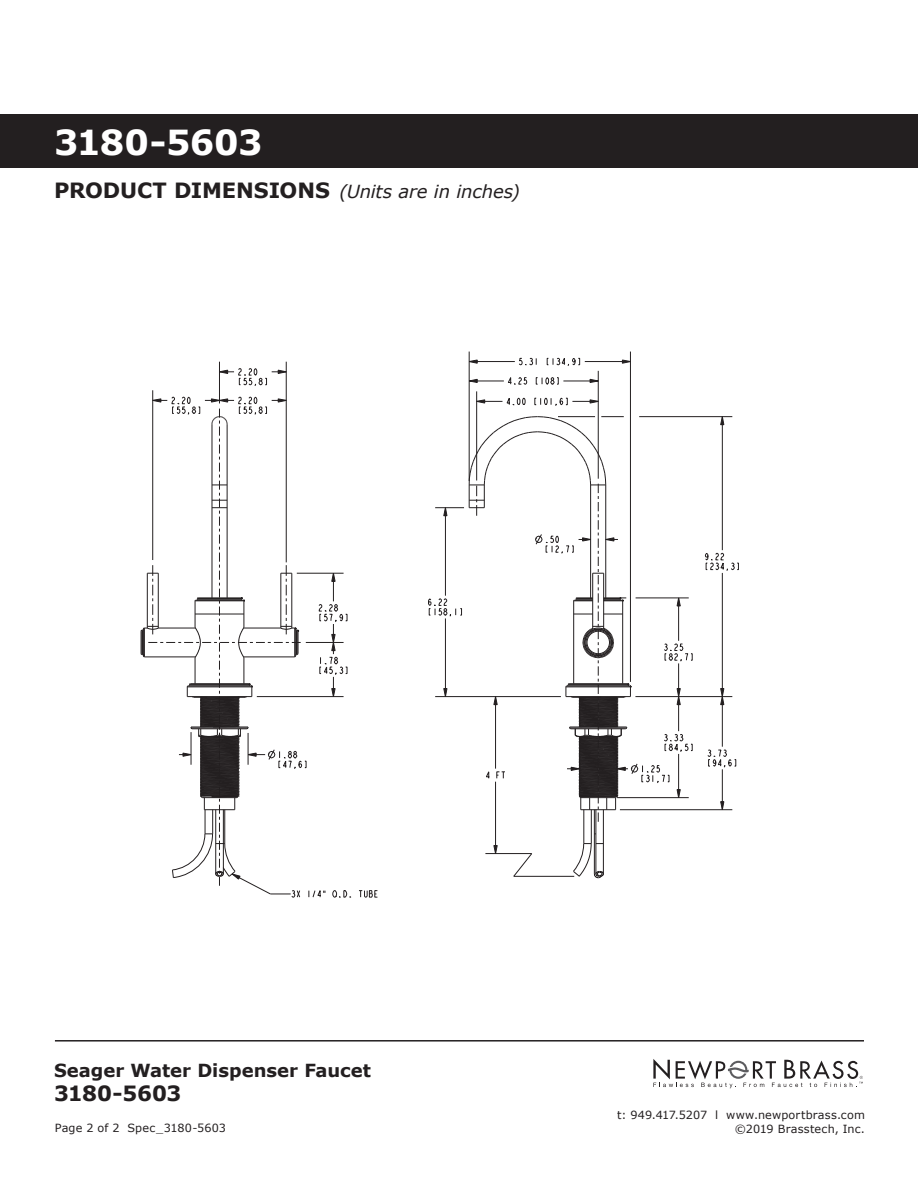
<style>
.page{position:relative;width:918px;height:1188px;background:#fff}
.page>*{position:absolute;margin:0;border:0;box-sizing:border-box;transform-origin:0 0}
.t1{font:700 34.5px "Verdana";letter-spacing:-.02em;color:#fff}
.t2{font:700 21px "Verdana";letter-spacing:-.015em;color:#231f20}
.t3{font:italic 18px "Verdana";letter-spacing:-.01em;color:#231f20}
.t4{font:700 18px "Verdana";color:#231f20}
.t5{font:11.25px/13.5px "Verdana";letter-spacing:.015em;color:#231f20;text-align:right}
.s1{font-weight:700;font-style:normal;font-size:21px}
</style>
<div class="page">
<svg style="left:653px;top:1059px;width:210px;height:29px"></svg>
<hr style="left:55px;top:1040px;width:809px;height:2px;background:#231f20">
<div style="left:0;top:114px;width:918px;height:54px;background:#231f20"></div>
<svg style="left:705px;top:552px;width:34px;height:19px"></svg>
<svg style="left:720px;top:417px;width:4px;height:8px"></svg>
<svg style="left:508px;top:377px;width:19px;height:8px"></svg>
<svg style="left:536px;top:377px;width:23px;height:8px"></svg>
<svg style="left:590px;top:379px;width:8px;height:4px"></svg>
<svg style="left:470px;top:379px;width:8px;height:4px"></svg>
<svg style="left:707px;top:749px;width:29px;height:19px"></svg>
<svg style="left:720px;top:801px;width:4px;height:8px"></svg>
<svg style="left:720px;top:688px;width:4px;height:17px"></svg>
<svg style="left:493px;top:845px;width:5px;height:8px"></svg>
<svg style="left:519px;top:358px;width:18px;height:7px"></svg>
<svg style="left:547px;top:357px;width:33px;height:9px"></svg>
<svg style="left:470px;top:360px;width:8px;height:4px"></svg>
<svg style="left:622px;top:360px;width:8px;height:4px"></svg>
<svg style="left:359px;top:890px;width:19px;height:8px"></svg>
<hr style="left:152px;top:390px;width:1px;height:170px;background:#231f20">
<hr style="left:219px;top:362px;width:1px;height:41px;background:#231f20">
<hr style="left:286px;top:362px;width:1px;height:200px;background:#231f20">
<svg style="left:220px;top:368px;width:67px;height:19px"></svg>
<hr style="left:514px;top:876px;width:60px;height:1px;background:#231f20">
<hr style="left:485px;top:853px;width:47px;height:1px;background:#231f20">
<hr style="left:620px;top:809px;width:112px;height:1px;background:#231f20">
<hr style="left:469px;top:352px;width:1px;height:129px;background:#231f20">
<hr style="left:476px;top:391px;width:1px;height:89px;background:#231f20">
<hr style="left:495px;top:782px;width:1px;height:72px;background:#231f20">
<hr style="left:635px;top:696px;width:97px;height:1px;background:#231f20">
<hr style="left:598px;top:371px;width:1px;height:108px;background:#231f20">
<hr style="left:630px;top:352px;width:1px;height:330px;background:#231f20">
<svg style="left:513px;top:853px;width:19px;height:24px"></svg>
<hr style="left:722px;top:417px;width:1px;height:133px;background:#231f20">
<hr style="left:722px;top:769px;width:1px;height:41px;background:#231f20">
<hr style="left:722px;top:573px;width:1px;height:174px;background:#231f20">
<hr style="left:639px;top:416px;width:93px;height:1px;background:#231f20">
<svg style="left:534px;top:397px;width:65px;height:10px"></svg>
<svg style="left:476px;top:395px;width:50px;height:11px"></svg>
<hr style="left:563px;top:381px;width:35px;height:1px;background:#231f20">
<hr style="left:469px;top:381px;width:35px;height:1px;background:#231f20">
<hr style="left:585px;top:361px;width:45px;height:1px;background:#231f20">
<hr style="left:469px;top:361px;width:46px;height:1px;background:#231f20">
<hr style="left:583px;top:810px;width:1px;height:34px;background:#231f20">
<hr style="left:591px;top:810px;width:1px;height:34px;background:#231f20">
<hr style="left:594px;top:810px;width:1px;height:64px;background:#231f20">
<hr style="left:595px;top:810px;width:1px;height:64px;background:#231f20">
<hr style="left:603px;top:810px;width:1px;height:64px;background:#231f20">
<svg style="left:141px;top:396px;width:210px;height:502px"></svg>
<svg style="left:572px;top:843px;width:32px;height:36px"></svg>
<svg style="left:428px;top:416px;width:265px;height:406px"></svg>
<h1 class="t1" style="left:54px;top:118px;width:210px">3180-5603</h1>
<h3 class="t3" style="left:54px;top:179px;width:467px"><span class="s1">PRODUCT DIMENSIONS</span> (Units are in inches)</h3>
<h3 class="t4" style="left:54px;top:1058px;width:319px">Seager Water Dispenser Faucet</h3>
<h2 class="t2" style="left:54px;top:1078px;width:129px">3180-5603</h2>
<p class="t5" style="left:55px;top:1121px;width:173px">Page 2 of 2 Spec_3180-5603</p>
<p class="t5" style="left:617px;top:1108px;width:249px">t: 949.417.5207 l www.newportbrass.com ©2019 Brasstech, Inc.</p>
</div>
